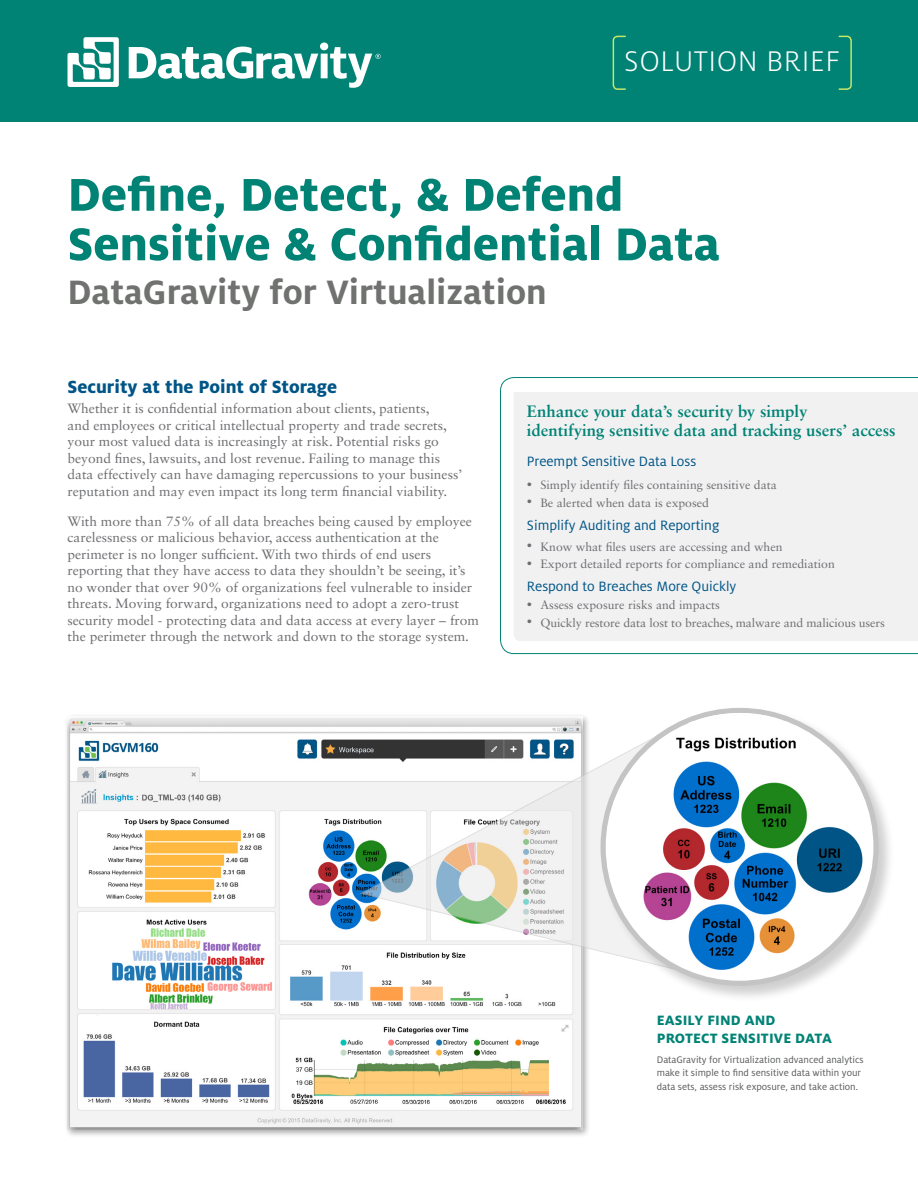
<style>
.page{position:relative;width:918px;height:1188px;background:#fff}
.page>*{position:absolute;margin:0;border:0;box-sizing:border-box;transform-origin:0 0}
.t1{font:800 51px/49.5px "Milo Pro";color:#008375}
.t2{font:700 37.5px "Milo Pro";color:#707270}
.t3{font:300 31.5px "Milo OT";letter-spacing:.02em;color:#fff}
.t4{font:800 19.5px "Milo Pro";color:#005586}
.t5{font:700 16.5px/19.5px "Sabon LT Std";color:#008375}
.t6{font:15px "Milo OT";color:#005586}
.t7{font:800 15px/18px "Milo Pro";letter-spacing:.01em;color:#008375}
.t8{font:13.5px/16.5px "Sabon LT Std";color:#6d6e71}
.t9{font:12px "Sabon LT Std";color:#6d6e71}
.t10{font:10.5px/13.5px "Milo OT";color:#58595b}
.s1{font-size:10.5px}
</style>
<div class="page">
<div style="left:0;top:0;width:918px;height:122px;background:#008375"></div>
<svg style="left:68px;top:37px;width:51px;height:50px"></svg>
<svg style="left:129px;top:42px;width:252px;height:46px"></svg>
<svg style="left:612px;top:35px;width:14px;height:55px"></svg>
<svg style="left:838px;top:35px;width:14px;height:55px"></svg>
<div style="left:64px;top:714px;width:527px;height:424px;background:#000;opacity:.35"></div>
<img style="left:68px;top:717px;width:514px;height:412px">
<svg style="left:500px;top:377px;width:418px;height:277px"></svg>
<div style="left:514px;top:392px;width:404px;height:249px;background:#f1f1f2"></div>
<svg style="left:359px;top:725px;width:240px;height:247px"></svg>
<div style="left:599px;top:707px;width:297px;height:296px;background:#000;opacity:.19"></div>
<img style="left:603px;top:710px;width:273px;height:273px;border-radius:136px">
<svg style="left:688px;top:707px;width:103px;height:16px"></svg>
<h3 class="t3" style="left:624px;top:44px;width:217px">SOLUTION BRIEF</h3>
<h1 class="t1" style="left:68px;top:170px;width:654px">Define, Detect, &amp; Defend<br>Sensitive &amp; Confidential Data</h1>
<h2 class="t2" style="left:68px;top:271px;width:481px">DataGravity for Virtualization</h2>
<h3 class="t4" style="left:68px;top:375px;width:271px">Security at the Point of Storage</h3>
<p class="t8" style="left:68px;top:400px;width:396px">Whether it is confidential information about clients, patients,<br>and employees or critical intellectual property and trade secrets, your most valued data is increasingly at risk. Potential risks go beyond fines, lawsuits, and lost revenue. Failing to manage this data effectively can have damaging repercussions to your business’ reputation and may even impact its long term financial viability.</p>
<p class="t8" style="left:68px;top:513px;width:413px">With more than 75% of all data breaches being caused by employee carelessness or malicious behavior, access authentication at the perimeter is no longer sufficient. With two thirds of end users reporting that they have access to data they shouldn’t be seeing, it’s no wonder that over 90% of organizations feel vulnerable to insider threats. Moving forward, organizations need to adopt a zero-trust security model - protecting data and data access at every layer – from the perimeter through the network and down to the storage system.</p>
<p class="t5" style="left:527px;top:401px;width:370px">Enhance your data’s security by simply<br>identifying sensitive data and tracking users’ access</p>
<p class="t6" style="left:527px;top:453px;width:171px">Preempt Sensitive Data Loss</p>
<p class="t9" style="left:527px;top:478px;width:252px"><span class="s1">•</span> Simply identify files containing sensitive data</p>
<p class="t9" style="left:527px;top:495px;width:184px"><span class="s1">•</span> Be alerted when data is exposed</p>
<p class="t6" style="left:527px;top:517px;width:194px">Simplify Auditing and Reporting</p>
<p class="t9" style="left:527px;top:539px;width:257px"><span class="s1">•</span> Know what files users are accessing and when</p>
<p class="t9" style="left:527px;top:557px;width:309px"><span class="s1">•</span> Export detailed reports for compliance and remediation</p>
<p class="t6" style="left:527px;top:578px;width:211px">Respond to Breaches More Quickly</p>
<p class="t9" style="left:527px;top:598px;width:195px"><span class="s1">•</span> Assess exposure risks and impacts</p>
<p class="t9" style="left:527px;top:615px;width:360px"><span class="s1">•</span> Quickly restore data lost to breaches, malware and malicious users</p>
<p class="t7" style="left:657px;top:1011px;width:177px">EASILY FIND AND<br>PROTECT SENSITIVE DATA</p>
<p class="t10" style="left:657px;top:1053px;width:208px">DataGravity for Virtualization advanced analytics make it simple to find sensitive data within your data sets, assess risk exposure, and take action.</p>
</div>
